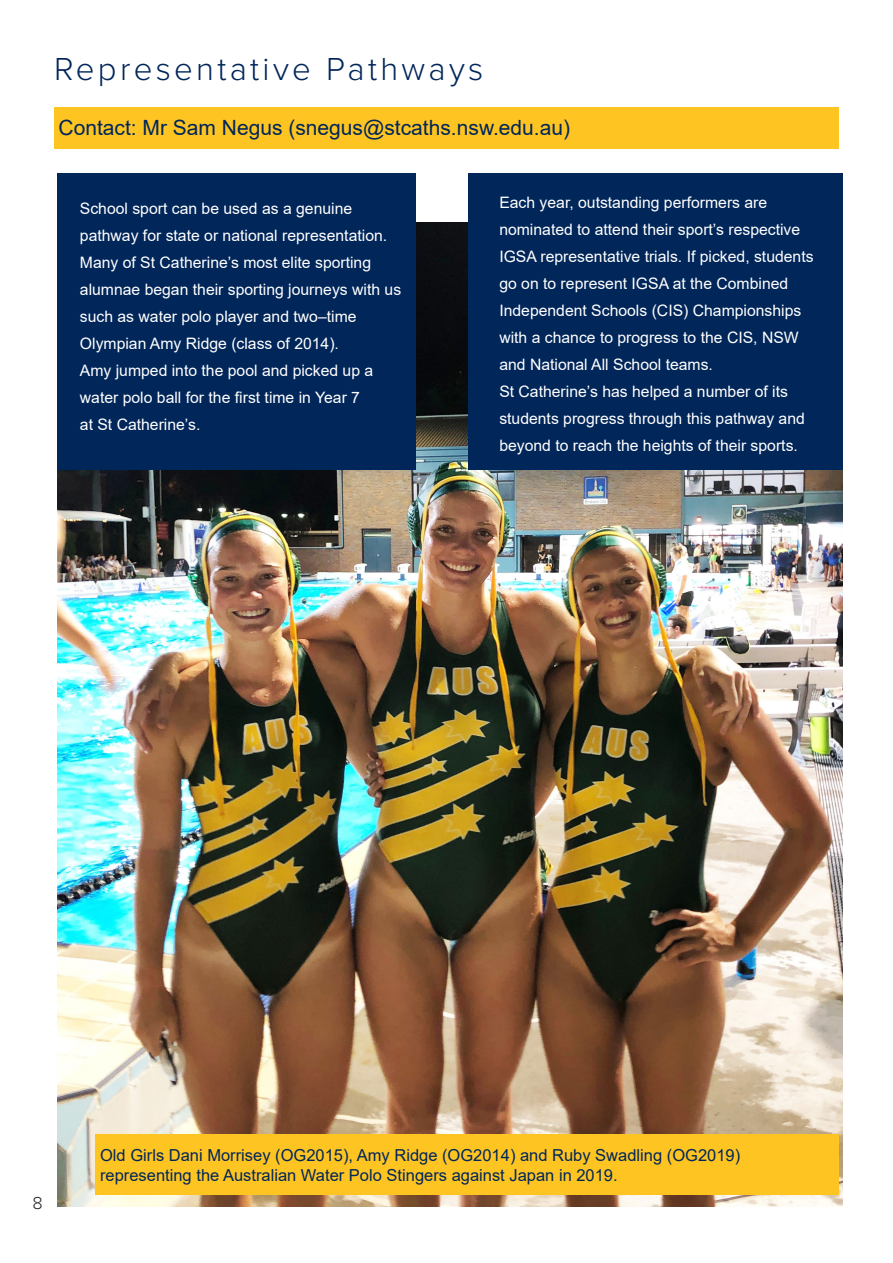
<style>
.page{position:relative;width:893px;height:1263px;background:#fff}
.page>*{position:absolute;margin:0;border:0;box-sizing:border-box;transform-origin:0 0}
.t1{font:300 33px "Proxima Nova";letter-spacing:.1em;color:#00265a}
.t2{font:21px "Arial";color:#00265a}
.t3{font:300 18px "Proxima Nova";color:#231f20}
.t4{font:16.5px "Arial";color:#00265a}
.Paragraph_Style_1{font:15.75px/27px "Arial";color:#fff}
</style>
<div class="page">
<img style="left:58px;top:222px;width:785px;height:984px">
<div style="left:96px;top:1134px;width:743px;height:61px;background:#fec422"></div>
<div style="left:58px;top:174px;width:358px;height:296px;background:#00265a"></div>
<div style="left:468px;top:174px;width:375px;height:296px;background:#00265a"></div>
<div style="left:54px;top:107px;width:785px;height:41px;background:#fec422"></div>
<p class="t1" style="left:54px;top:44px;width:431px">Representative Pathways</p>
<p class="t2" style="left:58px;top:114px;width:513px">Contact: Mr Sam Negus (snegus@stcaths.nsw.edu.au)</p>
<p class="Paragraph_Style_1" style="left:80px;top:195px;width:274px">School sport can be used as a genuine</p>
<p class="Paragraph_Style_1" style="left:80px;top:222px;width:309px">pathway for state or national representation.<br>Many of St Catherine’s most elite sporting</p>
<p class="Paragraph_Style_1" style="left:80px;top:276px;width:323px">alumnae began their sporting journeys with us such as water polo player and two–time</p>
<p class="Paragraph_Style_1" style="left:80px;top:330px;width:261px">Olympian Amy Ridge (class of 2014).</p>
<p class="Paragraph_Style_1" style="left:80px;top:357px;width:295px">Amy jumped into the pool and picked up a</p>
<p class="Paragraph_Style_1" style="left:80px;top:384px;width:282px">water polo ball for the first time in Year 7</p>
<p class="Paragraph_Style_1" style="left:80px;top:411px;width:122px">at St Catherine’s.</p>
<p class="Paragraph_Style_1" style="left:499px;top:189px;width:269px">Each year, outstanding performers are</p>
<p class="Paragraph_Style_1" style="left:499px;top:216px;width:316px">nominated to attend their sport’s respective<br>IGSA representative trials. If picked, students go on to represent IGSA at the Combined</p>
<p class="Paragraph_Style_1" style="left:499px;top:297px;width:304px">Independent Schools (CIS) Championships</p>
<p class="Paragraph_Style_1" style="left:499px;top:324px;width:301px">with a chance to progress to the CIS, NSW</p>
<p class="Paragraph_Style_1" style="left:499px;top:351px;width:215px">and National All School teams.</p>
<p class="Paragraph_Style_1" style="left:499px;top:378px;width:290px">St Catherine’s has helped a number of its</p>
<p class="Paragraph_Style_1" style="left:499px;top:405px;width:307px">students progress through this pathway and beyond to reach the heights of their sports.</p>
<p class="t3" style="left:33px;top:1190px;width:12px">8</p>
<p class="t4" style="left:100px;top:1143px;width:642px">Old Girls Dani Morrisey (OG2015), Amy Ridge (OG2014) and Ruby Swadling (OG2019)</p>
<p class="t4" style="left:100px;top:1163px;width:519px">representing the Australian Water Polo Stingers against Japan in 2019.</p>
</div>
